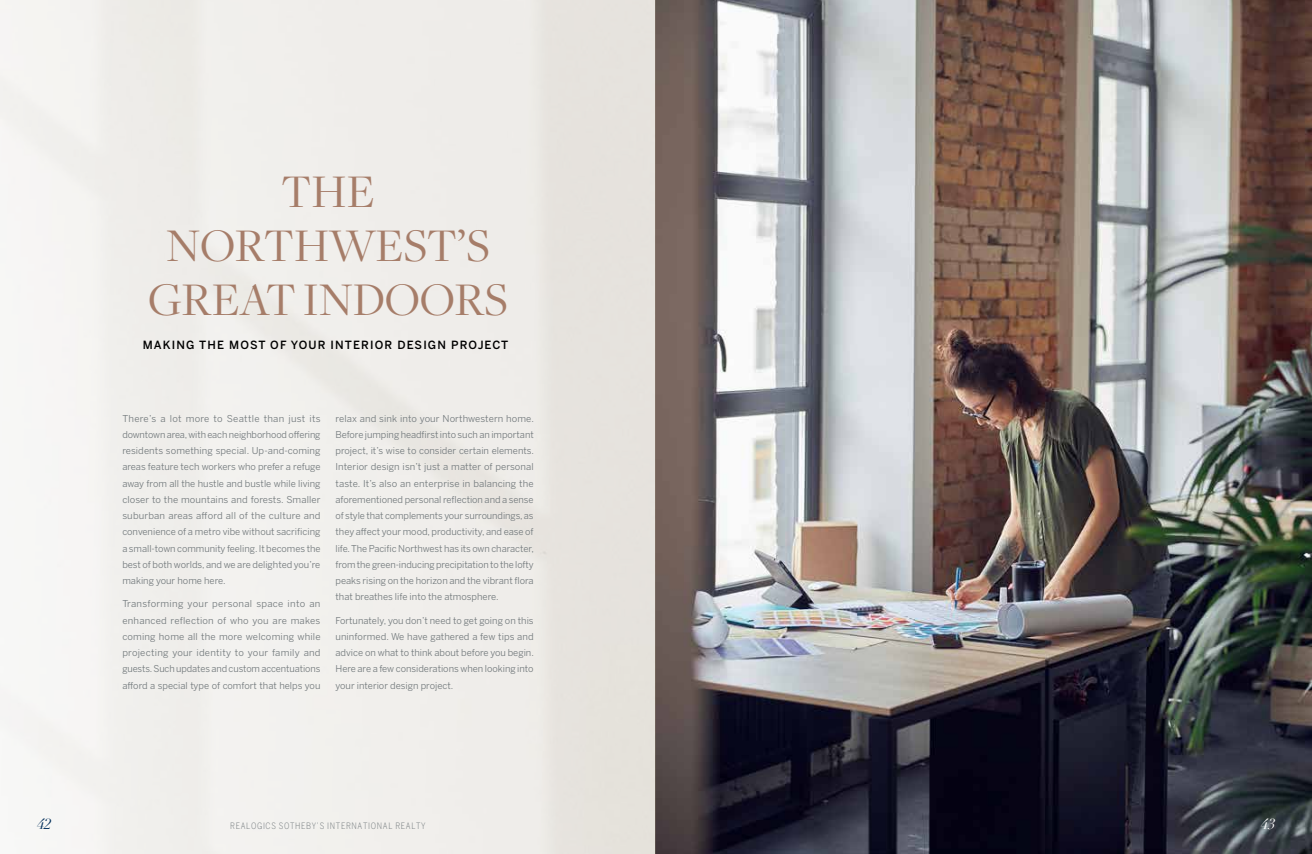
<style>
.page{position:relative;width:1312px;height:854px;background:#fff}
.page>*{position:absolute;margin:0;border:0;box-sizing:border-box;transform-origin:0 0}
.t1{font:48.62px/54px "Freight Disp";color:#a67d69;text-align:center}
.t2{font:italic 15px "Didot";color:#002d59}
.t3{font:italic 15px "Didot";color:#fff}
.t4{font:500 11.25px "Benton Sans";letter-spacing:.1em;color:#000}
.t5{font:9.38px/16.2px "Benton Sans";color:#70777a;text-align:justify}
.t6{font:300 condensed 8.75px "Benton Sans";letter-spacing:.075em;color:#70777a}
</style>
<div class="page">
<img style="left:0;top:0;width:1311px;height:854px">
<h1 class="t1" style="left:148px;top:165px;width:361px">THE<br>NORTHWEST’S<br>GREAT INDOORS</h1>
<p class="t4" style="left:143px;top:338px;width:367px">MAKING THE MOST OF YOUR INTERIOR DESIGN PROJECT</p>
<p class="t5" style="left:122px;top:410px;width:200px">There’s a lot more to Seattle than just its downtown area, with each neighborhood offering residents something special. Up-and-coming areas feature tech workers who prefer a refuge away from all the hustle and bustle while living closer to the mountains and forests. Smaller suburban areas afford all of the culture and convenience of a metro vibe without sacrificing a small-town community feeling. It becomes the best of both worlds, and we are delighted you’re making your home here.</p>
<p class="t5" style="left:122px;top:596px;width:200px">Transforming your personal space into an enhanced reflection of who you are makes coming home all the more welcoming while projecting your identity to your family and guests. Such updates and custom accentuations afford a special type of comfort that helps you</p>
<p class="t5" style="left:335px;top:410px;width:200px">relax and sink into your Northwestern home.<br>Before jumping headfirst into such an important project, it’s wise to consider certain elements.<br>Interior design isn’t just a matter of personal taste. It’s also an enterprise in balancing the aforementioned personal reflection and a sense of style that complements your surroundings, as they affect your mood, productivity, and ease of life. The Pacific Northwest has its own character, from the green-inducing precipitation to the lofty peaks rising on the horizon and the vibrant flora that breathes life into the atmosphere.</p>
<p class="t5" style="left:335px;top:612px;width:200px">Fortunately, you don’t need to get going on this uninformed. We have gathered a few tips and advice on what to think about before you begin.<br>Here are a few considerations when looking into your interior design project.</p>
<h2 class="t2" style="left:37px;top:815px;width:16px">42</h2>
<p class="t6" style="left:230px;top:820px;width:197px">REALOGICS SOTHEBY’S INTERNATIONAL REALTY</p>
<h2 class="t3" style="left:1260px;top:815px;width:16px">43</h2>
</div>
